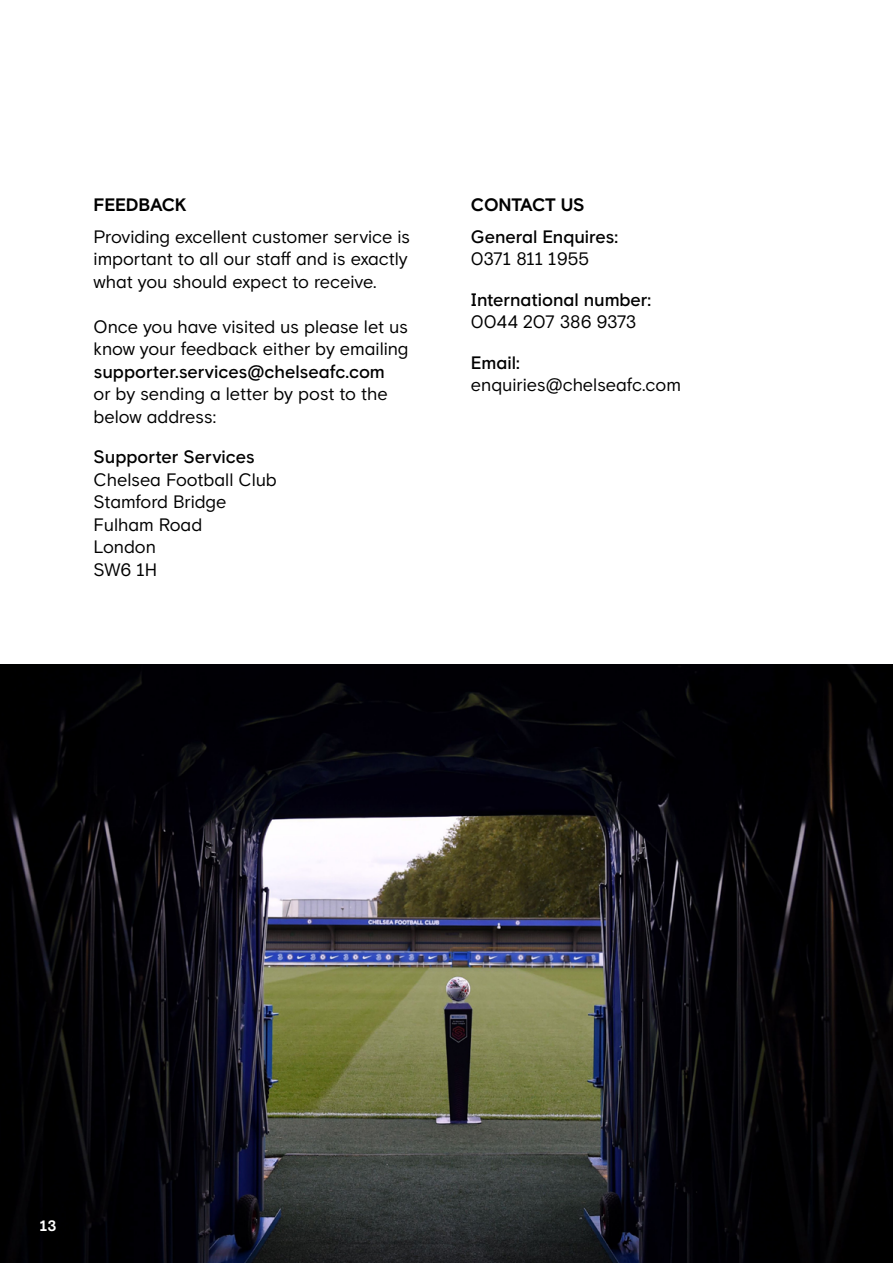
<style>
.page{position:relative;width:893px;height:1263px;background:#fff}
.page>*{position:absolute;margin:0;border:0;box-sizing:border-box;transform-origin:0 0}
.t1{font:18px/22.5px "Chelsea Basis";letter-spacing:-.005em;color:#000}
.t2{font:500 18px "Chelsea Basis";color:#000}
.t3{font:700 18px "Chelsea Basis";letter-spacing:-.015em;color:#000}
.t4{font:700 15px "Chelsea Basis";color:#fff}
</style>
<div class="page">
<img style="left:0;top:664px;width:893px;height:599px">
<p class="t3" style="left:94px;top:195px;width:95px">FEEDBACK</p>
<p class="t1" style="left:94px;top:226px;width:318px">Providing excellent customer service is important to all our staff and is exactly what you should expect to receive.</p>
<p class="t1" style="left:94px;top:316px;width:316px">Once you have visited us please let us know your feedback either by emailing</p>
<p class="t2" style="left:94px;top:361px;width:293px">supporter.services@chelseafc.com</p>
<p class="t1" style="left:94px;top:383px;width:296px">or by sending a letter by post to the below address:</p>
<p class="t2" style="left:94px;top:447px;width:163px">Supporter Services</p>
<p class="t1" style="left:94px;top:469px;width:185px">Chelsea Football Club<br>Stamford Bridge<br>Fulham Road<br>London<br>SW6 1H</p>
<p class="t3" style="left:471px;top:195px;width:115px">CONTACT US</p>
<p class="t2" style="left:471px;top:226px;width:149px">General Enquires:</p>
<p class="t1" style="left:471px;top:248px;width:120px">0371 811 1955</p>
<p class="t2" style="left:471px;top:289px;width:182px">International number:</p>
<p class="t1" style="left:471px;top:311px;width:167px">0044 207 386 9373</p>
<p class="t2" style="left:471px;top:352px;width:50px">Email:</p>
<p class="t1" style="left:471px;top:374px;width:212px">enquiries@chelseafc.com</p>
<p class="t4" style="left:40px;top:1217px;width:18px">13</p>
</div>
